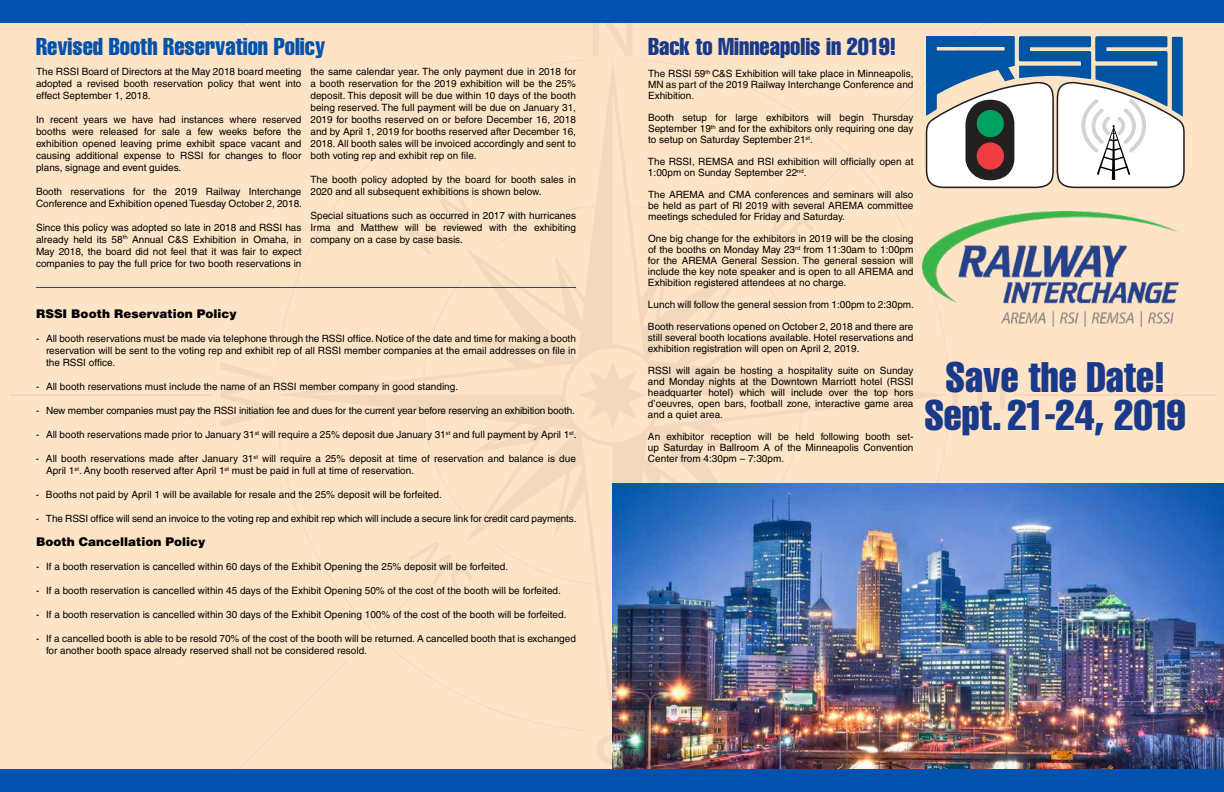
<style>
.page{position:relative;width:1224px;height:792px;background:#fff}
.page>*{position:absolute;margin:0;border:0;box-sizing:border-box;transform-origin:0 0}
.t1{font:extra-condensed 42px/38px "Helvetica";color:#19398a;text-align:center}
.t2{font:extra-condensed 24px "Helvetica";color:#0152ad}
.t3{font:extra-condensed 24px "Helvetica";color:#19398a}
.t4{font:900 12px "Helvetica";color:#000}
.t5{font:10px/12px "Helvetica";color:#000;text-align:justify}
</style>
<div class="page">
<img style="left:0;top:0;width:1224px;height:792px">
<img style="left:922px;top:211px;width:266px;height:116px">
<h2 class="t2" style="left:36px;top:31px;width:291px">Revised Booth Reservation Policy</h2>
<p class="t5" style="left:36px;top:65px;width:267px">The RSSI Board of Directors at the May 2018 board meeting adopted a revised booth reservation policy that went into effect September 1, 2018.</p>
<p class="t5" style="left:36px;top:113px;width:267px">In recent years we have had instances where reserved booths were released for sale a few weeks before the exhibition opened leaving prime exhibit space vacant and causing additional expense to RSSI for changes to floor plans, signage and event guides.</p>
<p class="t5" style="left:36px;top:185px;width:268px">Booth reservations for the 2019 Railway Interchange<br>Conference and Exhibition opened Tuesday October 2, 2018.</p>
<p class="t5" style="left:36px;top:221px;width:267px">Since this policy was adopted so late in 2018 and RSSI has already held its 58<sup>th</sup> Annual C&amp;S Exhibition in Omaha, in May 2018, the board did not feel that it was fair to expect companies to pay the full price for two booth reservations in</p>
<p class="t5" style="left:311px;top:65px;width:267px">the same calendar year. The only payment due in 2018 for a booth reservation for the 2019 exhibition will be the 25% deposit. This deposit will be due within 10 days of the booth being reserved. The full payment will be due on January 31, 2019 for booths reserved on or before December 16, 2018 and by April 1, 2019 for booths reserved after December 16, 2018. All booth sales will be invoiced accordingly and sent to both voting rep and exhibit rep on file.</p>
<p class="t5" style="left:311px;top:173px;width:267px">The booth policy adopted by the board for booth sales in<br>2020 and all subsequent exhibitions is shown below.</p>
<p class="t5" style="left:311px;top:209px;width:267px">Special situations such as occurred in 2017 with hurricanes Irma and Matthew will be reviewed with the exhibiting company on a case by case basis.</p>
<p class="t4" style="left:36px;top:306px;width:202px">RSSI Booth Reservation Policy</p>
<p class="t5" style="left:46px;top:333px;width:532px;text-indent:-10px">- All booth reservations must be made via telephone through the RSSI office. Notice of the date and time for making a booth reservation will be sent to the voting rep and exhibit rep of all RSSI member companies at the email addresses on file in the RSSI office.</p>
<p class="t5" style="left:36px;top:381px;width:424px">- All booth reservations must include the name of an RSSI member company in good standing.</p>
<p class="t5" style="left:36px;top:405px;width:540px">- New member companies must pay the RSSI initiation fee and dues for the current year before reserving an exhibition booth.</p>
<p class="t5" style="left:36px;top:429px;width:542px">- All booth reservations made prior to January 31<sup>st</sup> will require a 25% deposit due January 31<sup>st</sup> and full payment by April 1<sup>st</sup>.</p>
<p class="t5" style="left:46px;top:453px;width:531px;text-indent:-10px">- All booth reservations made after January 31<sup>st</sup> will require a 25% deposit at time of reservation and balance is due<br>April 1<sup>st</sup>. Any booth reserved after April 1<sup>st</sup> must be paid in full at time of reservation.</p>
<p class="t5" style="left:36px;top:489px;width:407px">- Booths not paid by April 1 will be available for resale and the 25% deposit will be forfeited.</p>
<p class="t5" style="left:36px;top:513px;width:542px">- The RSSI office will send an invoice to the voting rep and exhibit rep which will include a secure link for credit card payments.</p>
<p class="t4" style="left:36px;top:534px;width:171px">Booth Cancellation Policy</p>
<p class="t5" style="left:36px;top:561px;width:474px">- If a booth reservation is cancelled within 60 days of the Exhibit Opening the 25% deposit will be forfeited.</p>
<p class="t5" style="left:36px;top:585px;width:526px">- If a booth reservation is cancelled within 45 days of the Exhibit Opening 50% of the cost of the booth will be forfeited.</p>
<p class="t5" style="left:36px;top:609px;width:532px">- If a booth reservation is cancelled within 30 days of the Exhibit Opening 100% of the cost of the booth will be forfeited.</p>
<p class="t5" style="left:46px;top:633px;width:531px;text-indent:-10px">- If a cancelled booth is able to be resold 70% of the cost of the booth will be returned. A cancelled booth that is exchanged for another booth space already reserved shall not be considered resold.</p>
<h2 class="t3" style="left:648px;top:31px;width:250px">Back to Minneapolis in 2019!</h2>
<p class="t5" style="left:648px;top:68px;width:267px;line-height:11px">The RSSI 59<sup>th</sup> C&amp;S Exhibition will take place in Minneapolis, MN as part of the 2019 Railway Interchange Conference and Exhibition.</p>
<p class="t5" style="left:648px;top:112px;width:267px;line-height:11px">Booth setup for large exhibitors will begin Thursday September 19<sup>th</sup> and for the exhibitors only requiring one day to setup on Saturday September 21<sup>st</sup>.</p>
<p class="t5" style="left:648px;top:156px;width:267px;line-height:11px">The RSSI, REMSA and RSI exhibition will officially open at<br>1:00pm on Sunday September 22<sup>nd</sup>.</p>
<p class="t5" style="left:648px;top:189px;width:267px;line-height:11px">The AREMA and CMA conferences and seminars will also be held as part of RI 2019 with several AREMA committee meetings scheduled for Friday and Saturday.</p>
<p class="t5" style="left:648px;top:233px;width:267px;line-height:11px">One big change for the exhibitors in 2019 will be the closing of the booths on Monday May 23<sup>rd</sup> from 11:30am to 1:00pm for the AREMA General Session. The general session will include the key note speaker and is open to all AREMA and Exhibition registered attendees at no charge.</p>
<p class="t5" style="left:648px;top:298px;width:268px">Lunch will follow the general session from 1:00pm to 2:30pm.</p>
<p class="t5" style="left:648px;top:321px;width:267px;line-height:11px">Booth reservations opened on October 2, 2018 and there are still several booth locations available. Hotel reservations and exhibition registration will open on April 2, 2019.</p>
<p class="t5" style="left:648px;top:365px;width:267px;line-height:11px">RSSI will again be hosting a hospitality suite on Sunday and Monday nights at the Downtown Marriott hotel (RSSI headquarter hotel) which will include over the top hors d’oeuvres, open bars, football zone, interactive game area and a quiet area.</p>
<p class="t5" style="left:648px;top:431px;width:267px;line-height:11px">An exhibitor reception will be held following booth set&shy;up Saturday in Ballroom A of the Minneapolis Convention Center from 4:30pm – 7:30pm.</p>
<h1 class="t1" style="left:924px;top:358px;width:263px">Save the Date!<br>Sept. 21-24, 2019</h1>
</div>
